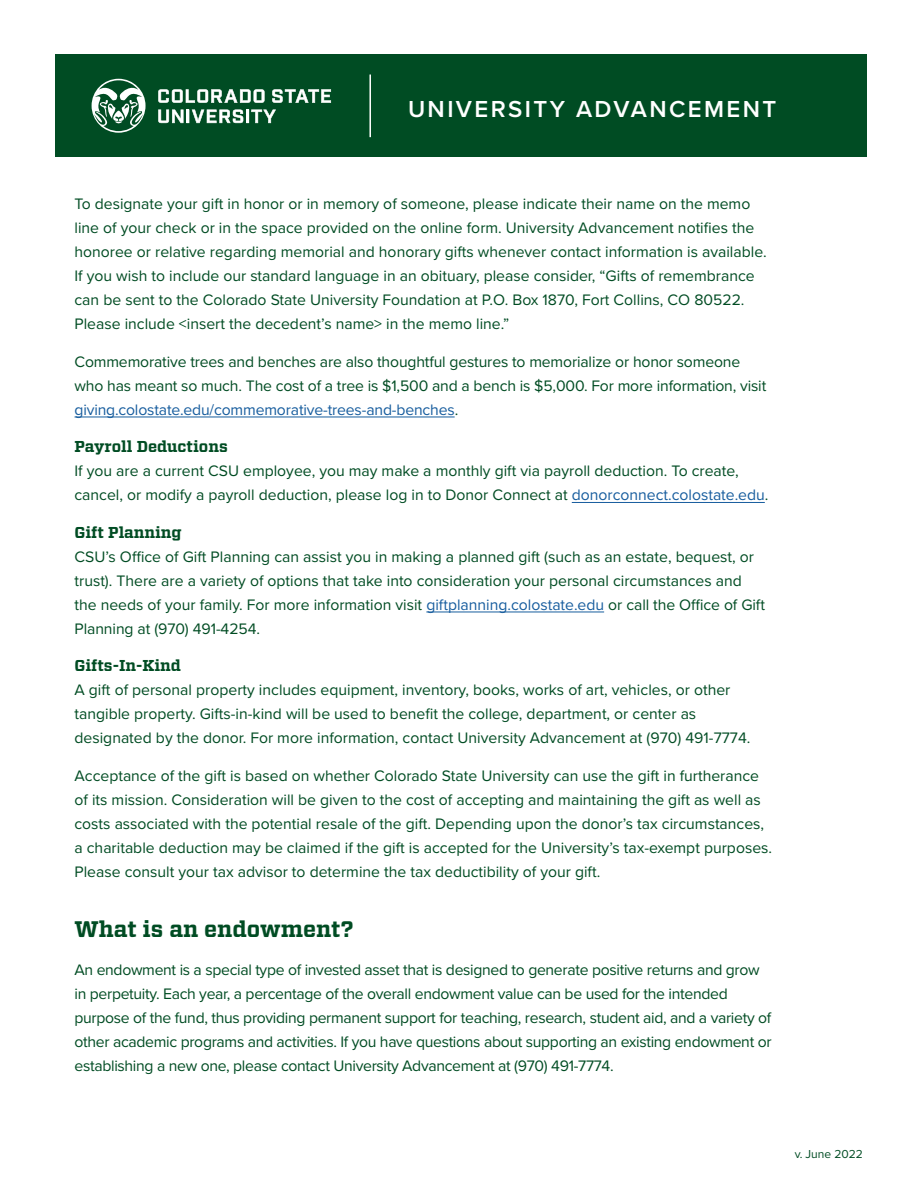
<style>
.page{position:relative;width:918px;height:1188px;background:#fff}
.page>*{position:absolute;margin:0;border:0;box-sizing:border-box;transform-origin:0 0}
.t1{font:600 24px "Proxima Nova";letter-spacing:.1em;color:#fff}
.t2{font:700 22.5px "Vitesse";color:#004c23}
.t3{font:15.75px/24px "Proxima Nova";color:#004c23}
.t4{font:15.75px/24px "Proxima Nova";letter-spacing:-.02em;color:#004c23}
.t5{font:700 15.75px "Vitesse";color:#004c23}
.t6{font:12px "Proxima Nova";color:#004c23}
.s1{color:#175d9e}
</style>
<div class="page">
<div style="left:55px;top:55px;width:811px;height:102px;background:#004c23"></div>
<svg style="left:158px;top:89px;width:107px;height:14px"></svg>
<svg style="left:272px;top:89px;width:59px;height:14px"></svg>
<svg style="left:158px;top:110px;width:118px;height:13px"></svg>
<svg style="left:92px;top:79px;width:54px;height:54px"></svg>
<hr style="left:369px;top:75px;width:2px;height:62px;background:#fff">
<hr style="left:75px;top:417px;width:380px;height:1px;background:#175d9e">
<hr style="left:572px;top:502px;width:193px;height:1px;background:#175d9e">
<hr style="left:426px;top:612px;width:178px;height:1px;background:#175d9e">
<p class="t1" style="left:408px;top:91px;width:370px">UNIVERSITY ADVANCEMENT</p>
<p class="t3" style="left:75px;top:191px;width:694px">To designate your gift in honor or in memory of someone, please indicate their name on the memo line of your check or in the space provided on the online form. University Advancement notifies the honoree or relative regarding memorial and honorary gifts whenever contact information is available.<br>If you wish to include our standard language in an obituary, please consider, “Gifts of remembrance can be sent to the Colorado State University Foundation at P.O. Box 1870, Fort Collins, CO 80522.<br>Please include &lt;insert the decedent’s name&gt; in the memo line.”</p>
<p class="t3" style="left:75px;top:349px;width:693px">Commemorative trees and benches are also thoughtful gestures to memorialize or honor someone who has meant so much. The cost of a tree is $1,500 and a bench is $5,000. For more information, visit <span class="s1">giving.colostate.edu/commemorative-trees-and-benches</span>.</p>
<p class="t5" style="left:75px;top:436px;width:155px">Payroll Deductions</p>
<p class="t3" style="left:75px;top:458px;width:695px">If you are a current CSU employee, you may make a monthly gift via payroll deduction. To create, cancel, or modify a payroll deduction, please log in to Donor Connect at <span class="s1">donorconnect.colostate.edu</span>.</p>
<p class="t5" style="left:75px;top:521px;width:109px">Gift Planning</p>
<p class="t3" style="left:75px;top:544px;width:692px">CSU’s Office of Gift Planning can assist you in making a planned gift (such as an estate, bequest, or trust). There are a variety of options that take into consideration your personal circumstances and the needs of your family. For more information visit <span class="s1">giftplanning.colostate.edu</span> or call the Office of Gift Planning at (970) 491-4254.</p>
<p class="t5" style="left:75px;top:655px;width:108px">Gifts-In-Kind</p>
<p class="t3" style="left:75px;top:677px;width:677px">A gift of personal property includes equipment, inventory, books, works of art, vehicles, or other tangible property. Gifts-in-kind will be used to benefit the college, department, or center as designated by the donor. For more information, contact University Advancement at (970) 491-7774.</p>
<p class="t3" style="left:75px;top:763px;width:699px">Acceptance of the gift is based on whether Colorado State University can use the gift in furtherance of its mission. Consideration will be given to the cost of accepting and maintaining the gift as well as costs associated with the potential resale of the gift. Depending upon the donor’s tax circumstances, a charitable deduction may be claimed if the gift is accepted for the University’s tax-exempt purposes.<br>Please consult your tax advisor to determine the tax deductibility of your gift.</p>
<p class="t2" style="left:75px;top:914px;width:281px">What is an endowment?</p>
<p class="t4" style="left:75px;top:957px;width:699px">An endowment is a special type of invested asset that is designed to generate positive returns and grow in perpetuity. Each year, a percentage of the overall endowment value can be used for the intended purpose of the fund, thus providing permanent support for teaching, research, student aid, and a variety of other academic programs and activities. If you have questions about supporting an existing endowment or establishing a new one, please contact University Advancement at (970) 491-7774.</p>
<p class="t6" style="left:795px;top:1146px;width:70px">v. June 2022</p>
</div>
